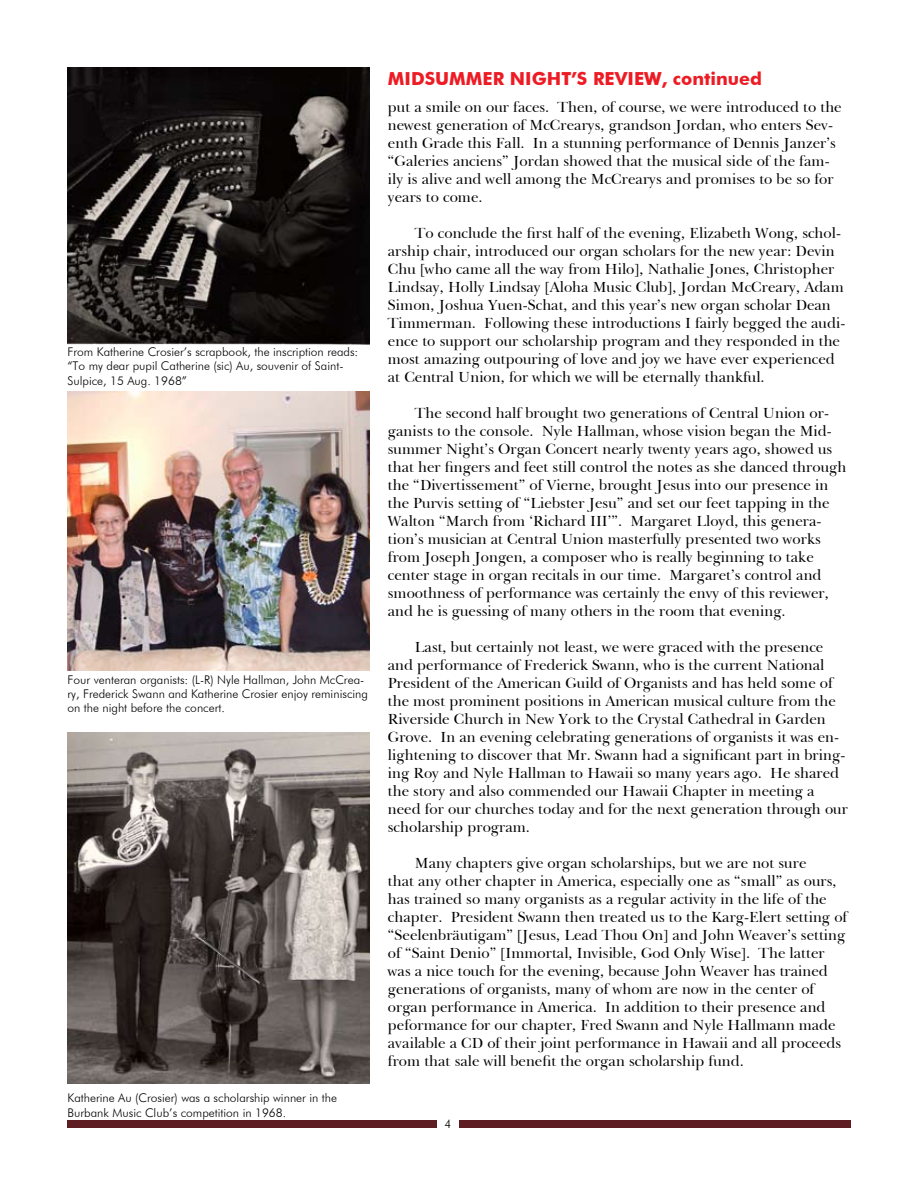
<style>
.page{position:relative;width:918px;height:1188px;background:#fff}
.page>*{position:absolute;margin:0;border:0;box-sizing:border-box;transform-origin:0 0}
.t1{font:700 18px "Futura BT";color:#ed1c24}
.t2{font:15px/18px "New Baskerville IT Cby BT";color:#000}
.t3{font:300 12px/14.4px "Futura BT";color:#000}
</style>
<div class="page">
<div style="left:68px;top:1120px;width:369px;height:8px;background:#5e1c23"></div>
<div style="left:459px;top:1120px;width:391px;height:8px;background:#5e1c23"></div>
<img style="left:68px;top:392px;width:302px;height:279px">
<img style="left:68px;top:68px;width:302px;height:277px">
<img style="left:68px;top:732px;width:302px;height:352px">
<p class="t3" style="left:68px;top:344px;width:292px">From Katherine Crosier’s scrapbook, the inscription reads: “To my dear pupil Catherine (sic) Au, souvenir of Saint-<br>Sulpice, 15 Aug. 1968”</p>
<p class="t3" style="left:68px;top:672px;width:302px">Four venteran organists: (L-R) Nyle Hallman, John McCrea&shy;ry, Frederick Swann and Katherine Crosier enjoy reminiscing on the night before the concert.</p>
<p class="t3" style="left:68px;top:1091px;width:271px">Katherine Au (Crosier) was a scholarship winner in the<br>Burbank Music Club’s competition in 1968.</p>
<p class="t1" style="left:388px;top:67px;width:376px">MIDSUMMER NIGHT’S REVIEW, continued</p>
<p class="t2" style="left:388px;top:98px;width:455px">put a smile on our faces. Then, of course, we were introduced to the newest generation of McCrearys, grandson Jordan, who enters Sev&shy;enth Grade this Fall. In a stunning performance of Dennis Janzer’s “Galeries anciens” Jordan showed that the musical side of the fam&shy;ily is alive and well among the McCrearys and promises to be so for years to come.</p>
<p class="t2" style="left:388px;top:224px;width:459px;text-indent:27px">To conclude the first half of the evening, Elizabeth Wong, schol&shy;arship chair, introduced our organ scholars for the new year: Devin Chu [who came all the way from Hilo], Nathalie Jones, Christopher Lindsay, Holly Lindsay [Aloha Music Club], Jordan McCreary, Adam Simon, Joshua Yuen-Schat, and this year’s new organ scholar Dean Timmerman. Following these introductions I fairly begged the audi&shy;ence to support our scholarship program and they responded in the most amazing outpouring of love and joy we have ever experienced at Central Union, for which we will be eternally thankful.</p>
<p class="t2" style="left:388px;top:404px;width:460px;text-indent:27px">The second half brought two generations of Central Union or&shy;ganists to the console. Nyle Hallman, whose vision began the Mid&shy;summer Night’s Organ Concert nearly twenty years ago, showed us that her fingers and feet still control the notes as she danced through the “Divertissement” of Vierne, brought Jesus into our presence in the Purvis setting of “Liebster Jesu” and set our feet tapping in the Walton “March from ‘Richard III’”. Margaret Lloyd, this genera&shy;tion’s musician at Central Union masterfully presented two works from Joseph Jongen, a composer who is really beginning to take center stage in organ recitals in our time. Margaret’s control and smoothness of performance was certainly the envy of this reviewer, and he is guessing of many others in the room that evening.</p>
<p class="t2" style="left:388px;top:638px;width:462px;text-indent:27px">Last, but certainly not least, we were graced with the presence and performance of Frederick Swann, who is the current National President of the American Guild of Organists and has held some of the most prominent positions in American musical culture from the Riverside Church in New York to the Crystal Cathedral in Garden Grove. In an evening celebrating generations of organists it was en&shy;lightening to discover that Mr. Swann had a significant part in bring&shy;ing Roy and Nyle Hallman to Hawaii so many years ago. He shared the story and also commended our Hawaii Chapter in meeting a need for our churches today and for the next generation through our scholarship program.</p>
<p class="t2" style="left:388px;top:854px;width:461px;text-indent:27px">Many chapters give organ scholarships, but we are not sure<br>that any other chapter in America, especially one as “small” as ours, has trained so many organists as a regular activity in the life of the chapter. President Swann then treated us to the Karg-Elert setting of “Seelenbräutigam” [Jesus, Lead Thou On] and John Weaver’s setting of “Saint Denio” [Immortal, Invisible, God Only Wise]. The latter was a nice touch for the evening, because John Weaver has trained generations of organists, many of whom are now in the center of organ performance in America. In addition to their presence and peformance for our chapter, Fred Swann and Nyle Hallmann made available a CD of their joint performance in Hawaii and all proceeds from that sale will benefit the organ scholarship fund.</p>
</div>
